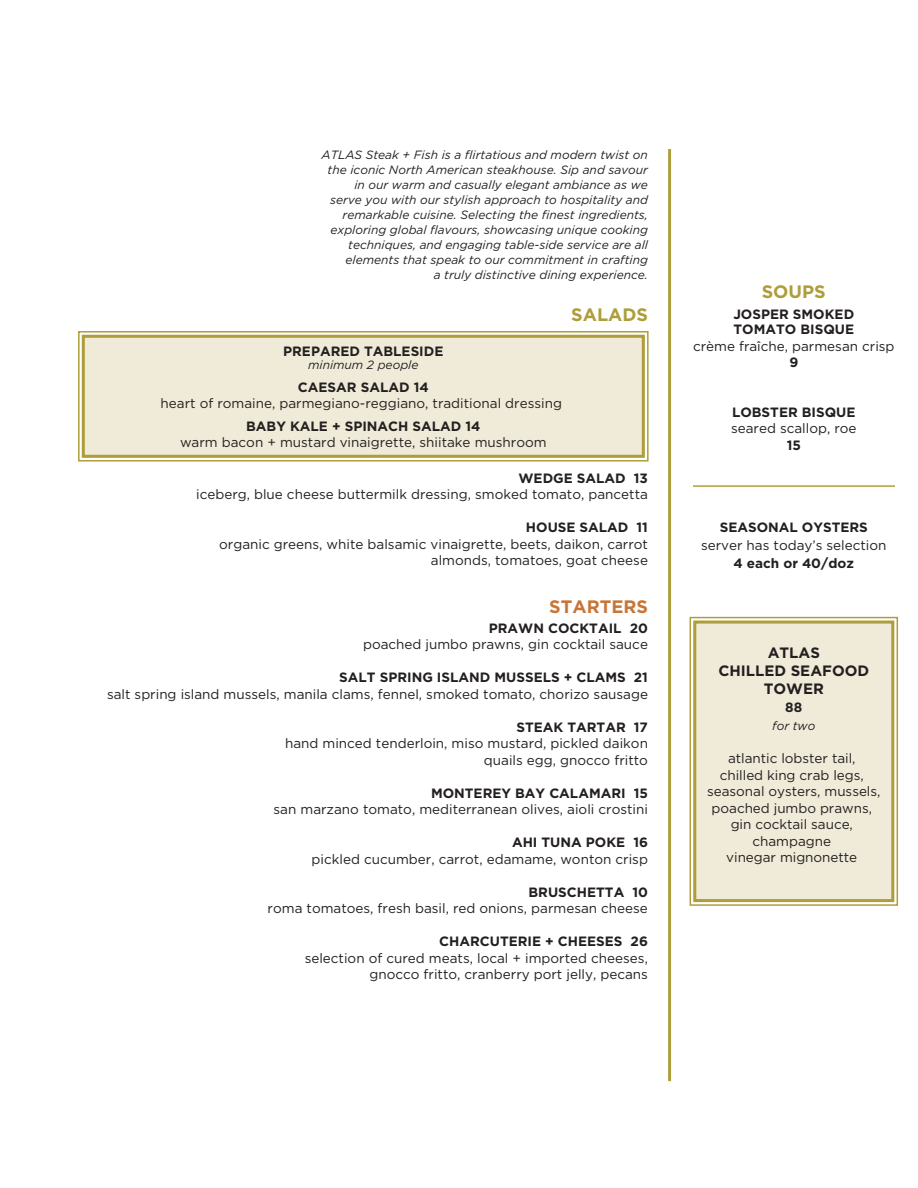
<style>
.page{position:relative;width:918px;height:1188px;background:#fff}
.page>*{position:absolute;margin:0;border:0;box-sizing:border-box;transform-origin:0 0}
.t1{font:700 18px "Gotham";color:#ae9e3a}
.t2{font:700 18px "Gotham";color:#c87538}
.t3{font:700 15px/18px "Gotham";color:#231f20;text-align:center}
.t4{font:13.5px/16.5px "Gotham";color:#231f20;text-align:right}
.t5{font:700 13.5px/15px "Gotham";color:#231f20}
.t6{font:italic 12px/15px "Gotham";color:#231f20;text-align:right}
</style>
<div class="page">
<hr style="left:668px;top:149px;width:3px;height:932px;background:#ae9e3a">
<div style="left:693px;top:621px;width:201px;height:281px;background:#efebd8"></div>
<div style="left:693px;top:621px;width:201px;height:281px;border:3px solid #ae9e3a"></div>
<div style="left:690px;top:617px;width:208px;height:289px;border:2px solid #ae9e3a"></div>
<hr style="left:693px;top:485px;width:202px;height:2px;background:#ae9e3a">
<div style="left:82px;top:335px;width:563px;height:123px;background:#efebd8"></div>
<div style="left:82px;top:335px;width:563px;height:123px;border:3px solid #ae9e3a"></div>
<div style="left:78px;top:331px;width:571px;height:131px;border:2px solid #ae9e3a"></div>
<p class="t6" style="left:322px;top:147px;width:328px">ATLAS Steak + Fish is a flirtatious and modern twist on the iconic North American steakhouse. Sip and savour in our warm and casually elegant ambiance as we serve you with our stylish approach to hospitality and remarkable cuisine. Selecting the finest ingredients, exploring global flavours, showcasing unique cooking techniques, and engaging table-side service are all elements that speak to our commitment in crafting<br>a truly distinctive dining experience.</p>
<h1 class="t1" style="left:571px;top:304px;width:78px">SALADS</h1>
<p class="t5" style="left:283px;top:343px;width:162px">PREPARED TABLESIDE</p>
<p class="t6" style="left:308px;top:357px;width:112px">minimum 2 people</p>
<p class="t5" style="left:298px;top:379px;width:132px">CAESAR SALAD 14</p>
<p class="t4" style="left:161px;top:395px;width:403px">heart of romaine, parmegiano-reggiano, traditional dressing</p>
<p class="t5" style="left:246px;top:418px;width:236px">BABY KALE + SPINACH SALAD 14</p>
<p class="t4" style="left:180px;top:434px;width:368px">warm bacon + mustard vinaigrette, shiitake mushroom</p>
<p class="t5" style="left:519px;top:470px;width:131px">WEDGE SALAD 13</p>
<p class="t4" style="left:196px;top:486px;width:453px">iceberg, blue cheese buttermilk dressing, smoked tomato, pancetta</p>
<p class="t5" style="left:526px;top:520px;width:124px">HOUSE SALAD 11</p>
<p class="t4" style="left:219px;top:536px;width:430px">organic greens, white balsamic vinaigrette, beets, daikon, carrot almonds, tomatoes, goat cheese</p>
<h1 class="t2" style="left:549px;top:597px;width:100px">STARTERS</h1>
<p class="t5" style="left:489px;top:620px;width:161px">PRAWN COCKTAIL 20</p>
<p class="t4" style="left:363px;top:636px;width:286px">poached jumbo prawns, gin cocktail sauce</p>
<p class="t5" style="left:339px;top:670px;width:310px">SALT SPRING ISLAND MUSSELS + CLAMS 21</p>
<p class="t4" style="left:107px;top:686px;width:542px">salt spring island mussels, manila clams, fennel, smoked tomato, chorizo sausage</p>
<p class="t5" style="left:516px;top:719px;width:133px">STEAK TARTAR 17</p>
<p class="t4" style="left:285px;top:735px;width:364px">hand minced tenderloin, miso mustard, pickled daikon quails egg, gnocco fritto</p>
<p class="t5" style="left:431px;top:785px;width:218px">MONTEREY BAY CALAMARI 15</p>
<p class="t4" style="left:274px;top:801px;width:376px">san marzano tomato, mediterranean olives, aioli crostini</p>
<p class="t5" style="left:512px;top:835px;width:137px">AHI TUNA POKE 16</p>
<p class="t4" style="left:312px;top:851px;width:338px">pickled cucumber, carrot, edamame, wonton crisp</p>
<p class="t5" style="left:529px;top:884px;width:121px">BRUSCHETTA 10</p>
<p class="t4" style="left:268px;top:900px;width:382px">roma tomatoes, fresh basil, red onions, parmesan cheese</p>
<p class="t5" style="left:439px;top:934px;width:210px">CHARCUTERIE + CHEESES 26</p>
<p class="t4" style="left:305px;top:950px;width:345px">selection of cured meats, local + imported cheeses, gnocco fritto, cranberry port jelly, pecans</p>
<h1 class="t1" style="left:762px;top:281px;width:65px">SOUPS</h1>
<p class="t5" style="left:733px;top:307px;width:122px">JOSPER SMOKED<br>TOMATO BISQUE</p>
<p class="t4" style="left:693px;top:337px;width:203px">crème fraîche, parmesan crisp</p>
<p class="t5" style="left:789px;top:355px;width:10px">9</p>
<p class="t5" style="left:732px;top:404px;width:125px">LOBSTER BISQUE</p>
<p class="t4" style="left:731px;top:420px;width:127px">seared scallop, roe</p>
<p class="t5" style="left:787px;top:437px;width:16px">15</p>
<p class="t5" style="left:720px;top:520px;width:150px">SEASONAL OYSTERS</p>
<p class="t4" style="left:701px;top:537px;width:187px">server has today’s selection</p>
<p class="t5" style="left:734px;top:556px;width:122px">4 each or 40/doz</p>
<p class="t3" style="left:718px;top:643px;width:152px">ATLAS<br>CHILLED SEAFOOD<br>TOWER</p>
<p class="t5" style="left:785px;top:699px;width:19px">88</p>
<p class="t6" style="left:772px;top:718px;width:45px">for two</p>
<p class="t4" style="left:707px;top:750px;width:175px;text-align:center">atlantic lobster tail, chilled king crab legs, seasonal oysters, mussels, poached jumbo prawns, gin cocktail sauce, champagne<br>vinegar mignonette</p>
</div>
